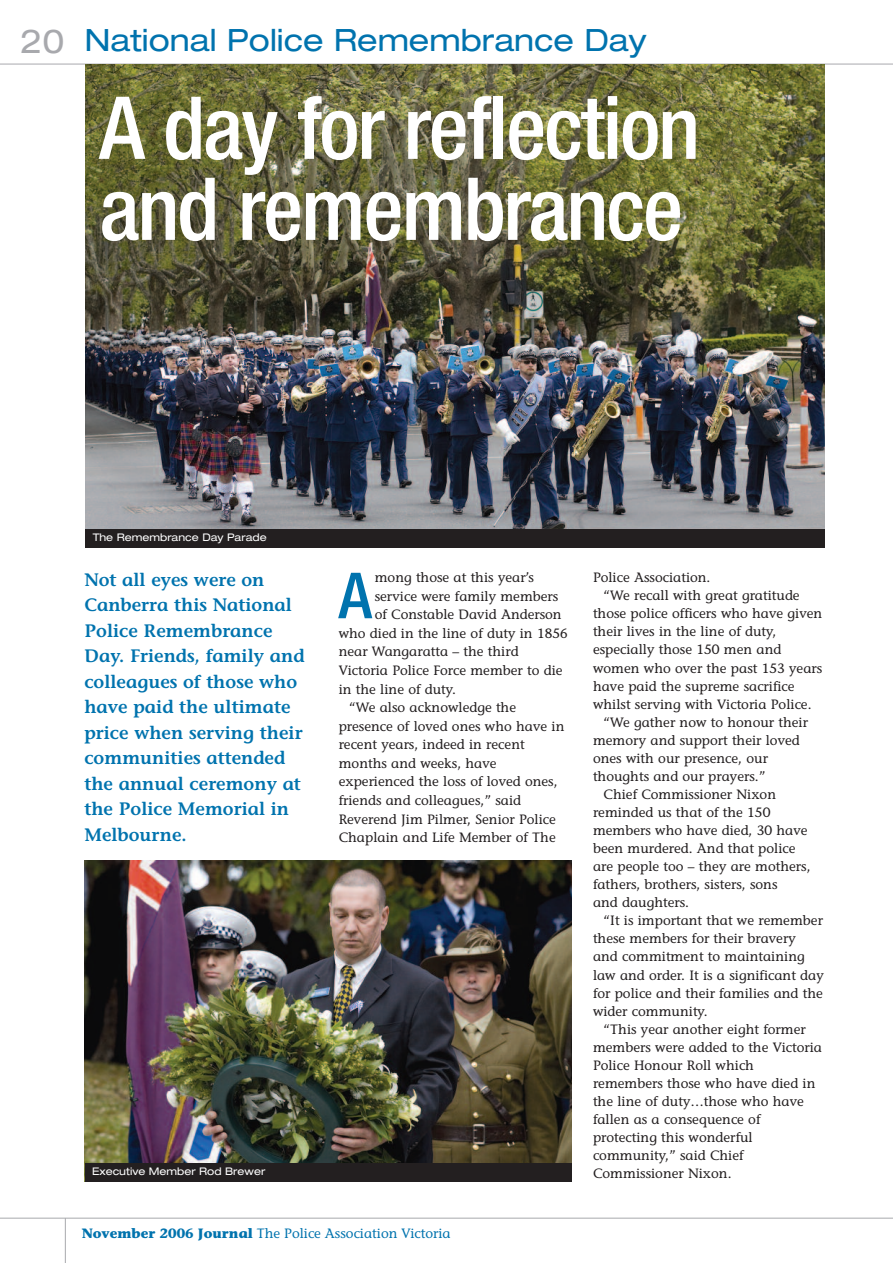
<style>
.page{position:relative;width:893px;height:1263px;background:#fff}
.page>*{position:absolute;margin:0;border:0;box-sizing:border-box;transform-origin:0 0}
.t1{font:500 condensed 87px/81px "Helvetica Neue";letter-spacing:-.025em;color:#fff}
.t2{font:500 condensed 63.6px "Helvetica Neue";color:#0073ae}
.t3{font:expanded 30.75px "Helvetica Neue";color:#0073ae}
.t4{font:600 18px/25.5px "Stone Informal";color:#0073ae}
.t5{font:13.5px "Stone Informal";color:#231f20}
.t6{font:13.5px "Stone Informal";color:#0073ae}
.t7{font:expanded 10.5px "Helvetica Neue";color:#fff}
.s1{font-size:33px;color:#a8a9ad}
.s2{font-weight:700}
</style>
<div class="page">
<hr style="left:65px;top:1218px;width:1px;height:45px;background:#a8a9ad">
<hr style="left:0;top:1218px;width:893px;height:1px;background:#a8a9ad">
<hr style="left:0;top:64px;width:893px;height:1px;background:#a8a9ad">
<img style="left:85px;top:64px;width:740px;height:466px">
<img style="left:84px;top:860px;width:487px;height:321px">
<div style="left:85px;top:530px;width:740px;height:18px;background:#231f20"></div>
<div style="left:85px;top:1163px;width:486px;height:18px;background:#231f20"></div>
<h3 class="t3" style="left:21px;top:29px;width:627px"><span class="s1">20</span> National Police Remembrance Day</h3>
<h1 class="t1" style="left:99px;top:95px;width:602px">A day for reflection and remembrance</h1>
<p class="t7" style="left:93px;top:534px;width:176px">The Remembrance Day Parade</p>
<p class="t4" style="left:84px;top:568px;width:222px">Not all eyes were on<br>Canberra this National<br>Police Remembrance<br>Day. Friends, family and colleagues of those who have paid the ultimate price when serving their communities attended the annual ceremony at the Police Memorial in<br>Melbourne.</p>
<h2 class="t2" style="left:339px;top:573px;width:35px">A</h2>
<p class="t5" style="left:375px;top:570px;width:161px">mong those at this year’s</p>
<p class="t5" style="left:375px;top:588px;width:185px">service were family members</p>
<p class="t5" style="left:375px;top:607px;width:189px">of Constable David Anderson</p>
<p class="t5" style="left:339px;top:625px;width:231px">who died in the line of duty in 1856</p>
<p class="t5" style="left:339px;top:644px;width:181px">near Wangaratta – the third</p>
<p class="t5" style="left:339px;top:662px;width:225px">Victoria Police Force member to die</p>
<p class="t5" style="left:339px;top:681px;width:119px">in the line of duty.</p>
<p class="t5" style="left:349px;top:700px;width:168px">“We also acknowledge the</p>
<p class="t5" style="left:339px;top:718px;width:227px">presence of loved ones who have in</p>
<p class="t5" style="left:339px;top:737px;width:187px">recent years, indeed in recent</p>
<p class="t5" style="left:339px;top:755px;width:159px">months and weeks, have</p>
<p class="t5" style="left:339px;top:774px;width:220px">experienced the loss of loved ones,</p>
<p class="t5" style="left:339px;top:792px;width:184px">friends and colleagues,” said</p>
<p class="t5" style="left:339px;top:811px;width:219px">Reverend Jim Pilmer, Senior Police</p>
<p class="t5" style="left:339px;top:829px;width:219px">Chaplain and Life Member of The</p>
<p class="t7" style="left:92px;top:1168px;width:175px">Executive Member Rod Brewer</p>
<p class="t6" style="left:82px;top:1226px;width:370px"><span class="s2">November 2006 Journal</span> The Police Association Victoria</p>
<p class="t5" style="left:593px;top:570px;width:119px">Police Association.</p>
<p class="t5" style="left:603px;top:588px;width:198px">“We recall with great gratitude</p>
<p class="t5" style="left:593px;top:606px;width:231px">those police officers who have given</p>
<p class="t5" style="left:593px;top:624px;width:185px">their lives in the line of duty,</p>
<p class="t5" style="left:593px;top:642px;width:190px">especially those 150 men and</p>
<p class="t5" style="left:593px;top:660px;width:231px">women who over the past 153 years</p>
<p class="t5" style="left:593px;top:678px;width:203px">have paid the supreme sacrifice</p>
<p class="t5" style="left:593px;top:696px;width:220px">whilst serving with Victoria Police.</p>
<p class="t5" style="left:603px;top:714px;width:206px">“We gather now to honour their</p>
<p class="t5" style="left:593px;top:732px;width:208px">memory and support their loved</p>
<p class="t5" style="left:593px;top:750px;width:176px">ones with our presence, our</p>
<p class="t5" style="left:593px;top:768px;width:174px">thoughts and our prayers.”</p>
<p class="t5" style="left:603px;top:786px;width:174px">Chief Commissioner Nixon</p>
<p class="t5" style="left:593px;top:804px;width:179px">reminded us that of the 150</p>
<p class="t5" style="left:593px;top:822px;width:216px">members who have died, 30 have</p>
<p class="t5" style="left:593px;top:840px;width:204px">been murdered. And that police</p>
<p class="t5" style="left:593px;top:859px;width:219px">are people too – they are mothers,</p>
<p class="t5" style="left:593px;top:877px;width:186px">fathers, brothers, sisters, sons</p>
<p class="t5" style="left:593px;top:895px;width:98px">and daughters.</p>
<p class="t5" style="left:603px;top:913px;width:221px">“It is important that we remember</p>
<p class="t5" style="left:593px;top:931px;width:205px">these members for their bravery</p>
<p class="t5" style="left:593px;top:949px;width:213px">and commitment to maintaining</p>
<p class="t5" style="left:593px;top:967px;width:232px">law and order. It is a significant day</p>
<p class="t5" style="left:593px;top:985px;width:231px">for police and their families and the</p>
<p class="t5" style="left:593px;top:1003px;width:116px">wider community.</p>
<p class="t5" style="left:603px;top:1021px;width:204px">“This year another eight former</p>
<p class="t5" style="left:593px;top:1039px;width:231px">members were added to the Victoria</p>
<p class="t5" style="left:593px;top:1057px;width:163px">Police Honour Roll which</p>
<p class="t5" style="left:593px;top:1075px;width:224px">remembers those who have died in</p>
<p class="t5" style="left:593px;top:1093px;width:212px">the line of duty…those who have</p>
<p class="t5" style="left:593px;top:1111px;width:169px">fallen as a consequence of</p>
<p class="t5" style="left:593px;top:1129px;width:161px">protecting this wonderful</p>
<p class="t5" style="left:593px;top:1147px;width:152px">community,” said Chief</p>
<p class="t5" style="left:593px;top:1165px;width:140px">Commissioner Nixon.</p>
</div>
